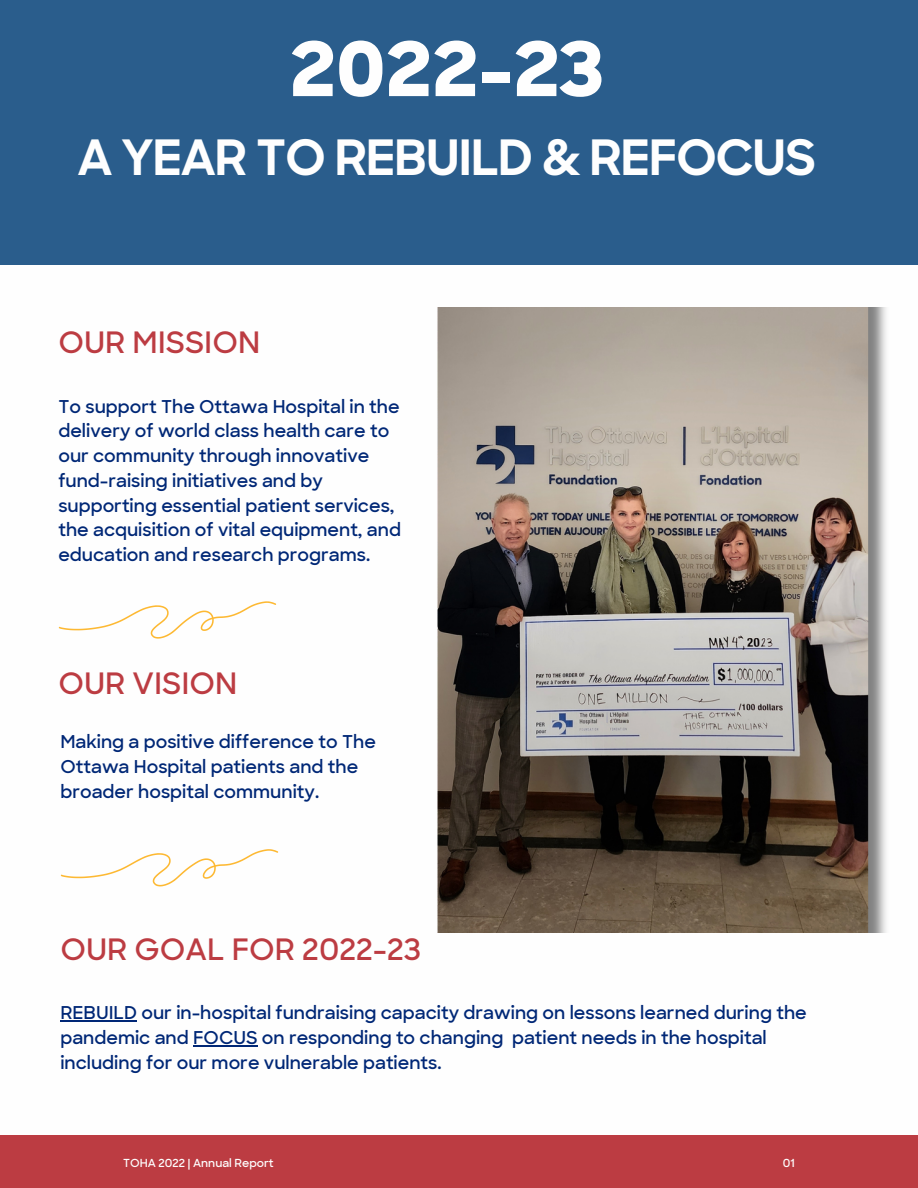
<style>
.page{position:relative;width:918px;height:1188px;background:#fff}
.page>*{position:absolute;margin:0;border:0;box-sizing:border-box;transform-origin:0 0}
.t1{font:800 75.15px "Sharp Sans";letter-spacing:-.01em;color:#fefefe}
.t2{font:700 48.75px "Sharp Sans";letter-spacing:-.03em;color:#fefefe}
.t3{font:600 30px "Sharp Sans";color:#bc3c42}
.t4{font:600 18px/24.8px "Sharp Sans";color:#002776}
.t5{font:600 11.25px "Sharp Sans";color:#fefefe}
</style>
<div class="page">
<div style="left:0;top:0;width:918px;height:264px;background:#2a5d8c"></div>
<div style="left:0;top:1135px;width:918px;height:53px;background:#bc3c42"></div>
<img style="left:437px;top:307px;width:449px;height:626px">
<hr style="left:60px;top:1021px;width:77px;height:1px;background:#002776">
<hr style="left:193px;top:1045px;width:65px;height:1px;background:#002776">
<svg style="left:59px;top:601px;width:217px;height:37px"></svg>
<svg style="left:61px;top:849px;width:217px;height:37px"></svg>
<p class="t1" style="left:289px;top:20px;width:317px">2022-23</p>
<p class="t2" style="left:78px;top:138px;width:740px">A YEAR TO REBUILD &amp; REFOCUS</p>
<p class="t3" style="left:58px;top:323px;width:203px">OUR MISSION</p>
<p class="t4" style="left:58px;top:394px;width:344px">To support The Ottawa Hospital in the delivery of world class health care to our community through innovative fund-raising initiatives and by supporting essential patient services, the acquisition of vital equipment, and education and research programs.</p>
<p class="t3" style="left:58px;top:663px;width:180px">OUR VISION</p>
<p class="t4" style="left:60px;top:730px;width:317px">Making a positive difference to The<br>Ottawa Hospital patients and the broader hospital community.</p>
<p class="t3" style="left:60px;top:930px;width:363px">OUR GOAL FOR 2022-23</p>
<p class="t4" style="left:60px;top:1001px;width:748px">REBUILD our in-hospital fundraising capacity drawing on lessons learned during the pandemic and FOCUS on responding to changing patient needs in the hospital including for our more vulnerable patients.</p>
<p class="t5" style="left:123px;top:1156px;width:152px">TOHA 2022 | Annual Report</p>
<p class="t5" style="left:783px;top:1156px;width:14px">01</p>
</div>
